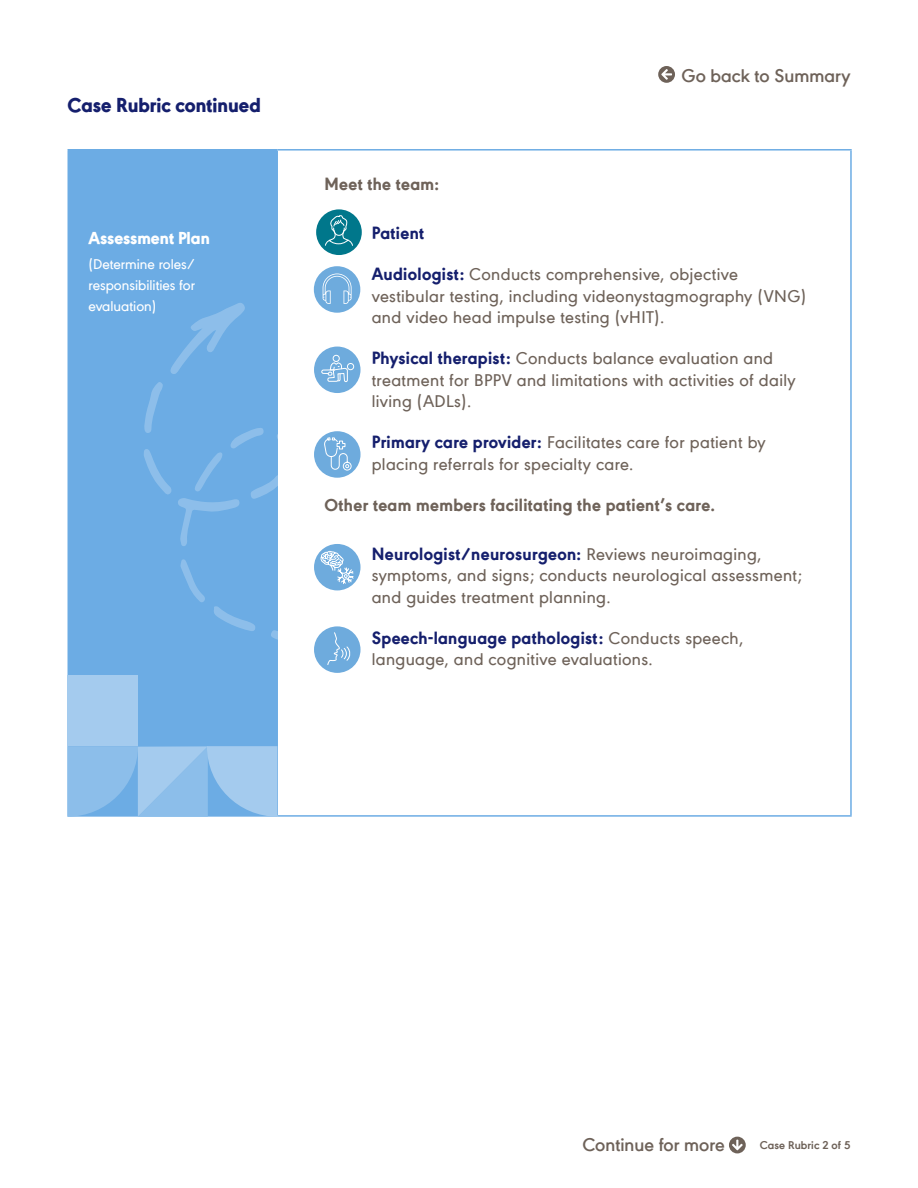
<style>
.page{position:relative;width:918px;height:1188px;background:#fff}
.page>*{position:absolute;margin:0;border:0;box-sizing:border-box;transform-origin:0 0}
.t1{font:800 21px "URW Geometric";color:#151f6d}
.t2{font:600 19.5px "URW Geometric";color:#6e6259}
.t3{font:500 18px/21.6px "URW Geometric";letter-spacing:.02em;color:#6e6259}
.t4{font:800 18px "URW Geometric";letter-spacing:.02em;color:#6e6259}
.t5{font:800 18px "URW Geometric";color:#fff}
.t6{font:800 18px "URW Geometric";letter-spacing:.02em;color:#151f6d}
.t7{font:500 15px/21px "URW Geometric";color:#fff;text-align:justify}
.t8{font:700 12px "URW Geometric";letter-spacing:.01em;color:#6e6259}
.s1{font-weight:800;color:#151f6d}
</style>
<div class="page">
<svg style="left:658px;top:66px;width:17px;height:17px"></svg>
<svg style="left:729px;top:1137px;width:17px;height:16px"></svg>
<div style="left:68px;top:150px;width:209px;height:666px;background:#6cace4"></div>
<hr style="left:68px;top:149px;width:209px;height:2px;background:#6cace4">
<hr style="left:276px;top:151px;width:2px;height:664px;background:#6cace4">
<hr style="left:277px;top:149px;width:575px;height:2px;background:#6cace4">
<hr style="left:850px;top:151px;width:2px;height:664px;background:#6cace4">
<hr style="left:277px;top:815px;width:575px;height:2px;background:#6cace4">
<div style="left:67px;top:675px;width:71px;height:71px;background:#a4cbee"></div>
<svg style="left:68px;top:746px;width:209px;height:71px;background:#91c1ea"></svg>
<svg style="left:170px;top:303px;width:75px;height:71px"></svg>
<svg style="left:178px;top:498px;width:62px;height:48px"></svg>
<svg style="left:144px;top:382px;width:19px;height:51px"></svg>
<svg style="left:271px;top:630px;width:7px;height:10px"></svg>
<svg style="left:144px;top:449px;width:28px;height:46px"></svg>
<svg style="left:214px;top:606px;width:41px;height:25px"></svg>
<svg style="left:180px;top:559px;width:25px;height:43px"></svg>
<svg style="left:251px;top:475px;width:27px;height:24px"></svg>
<svg style="left:195px;top:452px;width:27px;height:40px"></svg>
<svg style="left:230px;top:428px;width:34px;height:21px"></svg>
<div style="left:316px;top:209px;width:46px;height:46px;background:#00778b;border-radius:50%"></div>
<svg style="left:324px;top:214px;width:29px;height:38px"></svg>
<div style="left:314px;top:347px;width:47px;height:46px;background:#6eabdd;border-radius:50%"></div>
<div style="left:333px;top:355px;width:7px;height:7px;border:1px solid #fff;border-radius:50%"></div>
<div style="left:347px;top:363px;width:7px;height:7px;border:1px solid #fff;border-radius:50%"></div>
<svg style="left:321px;top:362px;width:27px;height:28px"></svg>
<div style="left:314px;top:266px;width:46px;height:47px;background:#6eabdd;border-radius:50%"></div>
<svg style="left:323px;top:274px;width:29px;height:30px"></svg>
<div style="left:314px;top:431px;width:47px;height:47px;background:#6eabdd;border-radius:50%"></div>
<svg style="left:324px;top:431px;width:28px;height:40px"></svg>
<div style="left:314px;top:544px;width:47px;height:46px;background:#6eabdd;border-radius:50%"></div>
<svg style="left:320px;top:551px;width:38px;height:40px"></svg>
<div style="left:314px;top:626px;width:47px;height:47px;background:#6eabdd;border-radius:50%"></div>
<svg style="left:327px;top:632px;width:24px;height:33px"></svg>
<p class="t1" style="left:68px;top:89px;width:195px">Case Rubric continued</p>
<p class="t5" style="left:88px;top:225px;width:123px">Assessment Plan</p>
<p class="t7" style="left:88px;top:252px;width:108px">(Determine roles/ responsibilities for evaluation)</p>
<p class="t2" style="left:682px;top:61px;width:170px">Go back to Summary</p>
<p class="t4" style="left:324px;top:171px;width:116px">Meet the team:</p>
<p class="t6" style="left:372px;top:219px;width:54px">Patient</p>
<p class="t3" style="left:372px;top:262px;width:436px"><span class="s1">Audiologist:</span> Conducts comprehensive, objective vestibular testing, including videonystagmography (VNG) and video head impulse testing (vHIT).</p>
<p class="t3" style="left:372px;top:346px;width:425px"><span class="s1">Physical therapist:</span> Conducts balance evaluation and treatment for BPPV and limitations with activities of daily living (ADLs).</p>
<p class="t3" style="left:372px;top:430px;width:396px"><span class="s1">Primary care provider:</span> Facilitates care for patient by placing referrals for specialty care.</p>
<p class="t4" style="left:324px;top:492px;width:392px">Other team members facilitating the patient’s care.</p>
<p class="t3" style="left:372px;top:541px;width:432px"><span class="s1">Neurologist/neurosurgeon:</span> Reviews neuroimaging, symptoms, and signs; conducts neurological assessment; and guides treatment planning.</p>
<p class="t3" style="left:372px;top:626px;width:373px"><span class="s1">Speech-language pathologist:</span> Conducts speech, language, and cognitive evaluations.</p>
<p class="t2" style="left:582px;top:1130px;width:144px">Continue for more</p>
<p class="t8" style="left:760px;top:1136px;width:92px">Case Rubric 2 of 5</p>
</div>
